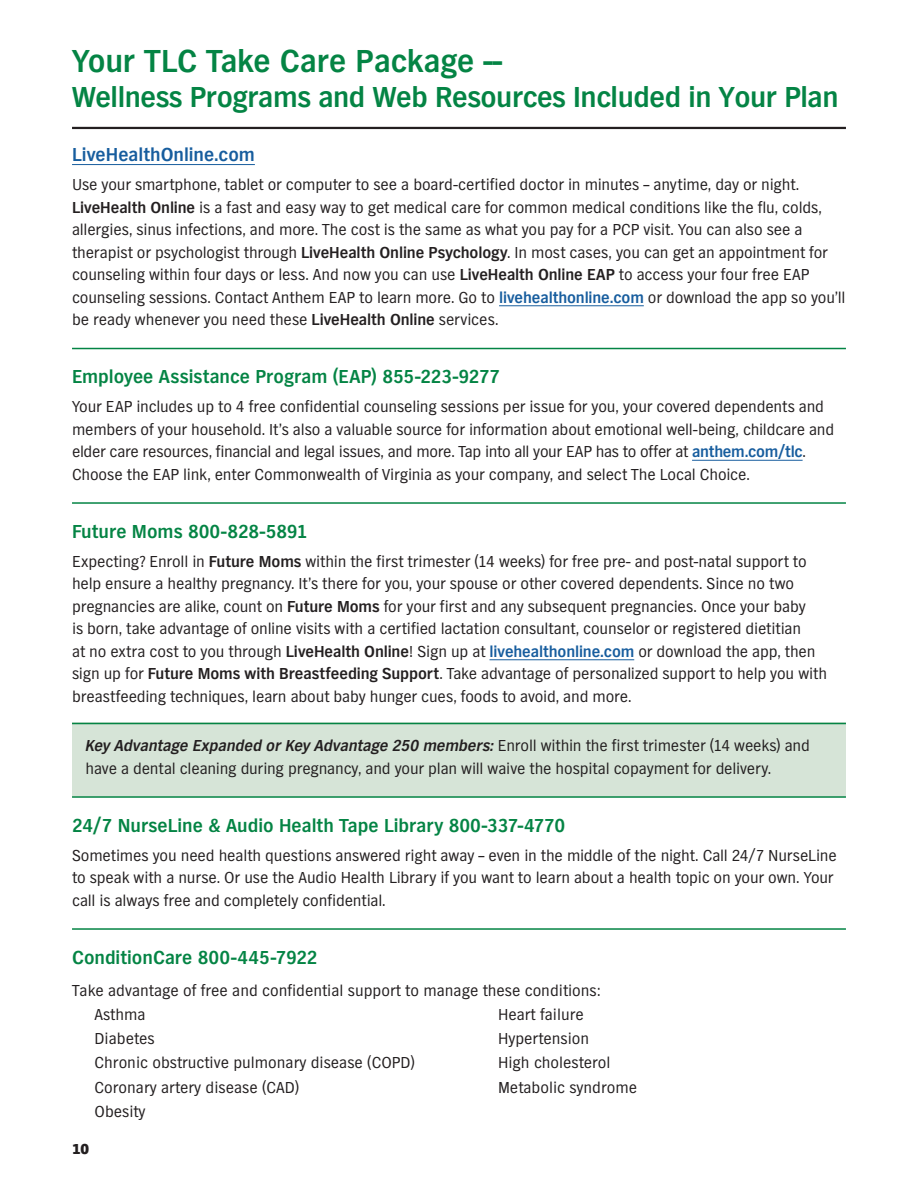
<style>
.page{position:relative;width:918px;height:1188px;background:#fff}
.page>*{position:absolute;margin:0;border:0;box-sizing:border-box;transform-origin:0 0}
.t1{font:700 33px "TV Nord EF";letter-spacing:-.005em;color:#048444}
.t2{font:700 30px "TV Nord EF";letter-spacing:-.015em;color:#048444}
.t3{font:700 19.5px "TV Nord EF";color:#048444}
.t4{font:700 19.5px "TV Nord EF";color:#175d9e}
.t5{font:16.5px/22.5px "TV Nord EF";letter-spacing:-.01em;color:#231f20}
.t6{font:800 15px "TV Nord EF";color:#231f20}
.s1{font-weight:700}
.s2{font-weight:700;color:#175d9e}
.s3{font-weight:700;font-style:italic}
</style>
<div class="page">
<div style="left:72px;top:723px;width:774px;height:74px;background:#d6e4d7"></div>
<hr style="left:72px;top:164px;width:183px;height:1px;background:#175d9e">
<hr style="left:499px;top:306px;width:145px;height:1px;background:#175d9e">
<hr style="left:72px;top:348px;width:774px;height:1px;background:#048444">
<hr style="left:692px;top:460px;width:111px;height:1px;background:#175d9e">
<hr style="left:72px;top:502px;width:774px;height:2px;background:#048444">
<hr style="left:490px;top:660px;width:144px;height:1px;background:#175d9e">
<hr style="left:72px;top:723px;width:774px;height:1px;background:#048444">
<hr style="left:72px;top:796px;width:774px;height:2px;background:#048444">
<hr style="left:72px;top:928px;width:774px;height:2px;background:#048444">
<hr style="left:72px;top:127px;width:774px;height:2px;background:#231f20">
<h1 class="t1" style="left:72px;top:43px;width:432px">Your TLC Take Care Package --</h1>
<h2 class="t2" style="left:72px;top:80px;width:768px">Wellness Programs and Web Resources Included in Your Plan</h2>
<p class="t4" style="left:72px;top:144px;width:184px">LiveHealthOnline.com</p>
<p class="t5" style="left:72px;top:173px;width:775px">Use your smartphone, tablet or computer to see a board-certified doctor in minutes – anytime, day or night.<br><span class="s1">LiveHealth Online</span> is a fast and easy way to get medical care for common medical conditions like the flu, colds, allergies, sinus infections, and more. The cost is the same as what you pay for a PCP visit. You can also see a therapist or psychologist through <span class="s1">LiveHealth Online Psychology</span>. In most cases, you can get an appointment for counseling within four days or less. And now you can use <span class="s1">LiveHealth Online EAP</span> to access your four free EAP counseling sessions. Contact Anthem EAP to learn more. Go to <span class="s2">livehealthonline.com</span> or download the app so you’ll be ready whenever you need these <span class="s1">LiveHealth Online</span> services.</p>
<p class="t3" style="left:72px;top:366px;width:430px">Employee Assistance Program (EAP) 855-223-9277</p>
<p class="t5" style="left:72px;top:395px;width:764px">Your EAP includes up to 4 free confidential counseling sessions per issue for you, your covered dependents and members of your household. It’s also a valuable source for information about emotional well-being, childcare and elder care resources, financial and legal issues, and more. Tap into all your EAP has to offer at <span class="s2">anthem.com/tlc</span>.<br>Choose the EAP link, enter Commonwealth of Virginia as your company, and select The Local Choice.</p>
<p class="t3" style="left:72px;top:520px;width:237px">Future Moms 800-828-5891</p>
<p class="t5" style="left:72px;top:550px;width:757px">Expecting? Enroll in <span class="s1">Future Moms</span> within the first trimester (14 weeks) for free pre- and post-natal support to help ensure a healthy pregnancy. It’s there for you, your spouse or other covered dependents. Since no two pregnancies are alike, count on <span class="s1">Future Moms</span> for your first and any subsequent pregnancies. Once your baby<br>is born, take advantage of online visits with a certified lactation consultant, counselor or registered dietitian<br>at no extra cost to you through <span class="s1">LiveHealth Online</span>! Sign up at <span class="s2">livehealthonline.com</span> or download the app, then sign up for <span class="s1">Future Moms with Breastfeeding Support</span>. Take advantage of personalized support to help you with breastfeeding techniques, learn about baby hunger cues, foods to avoid, and more.</p>
<p class="t5" style="left:86px;top:734px;width:726px"><span class="s3">Key Advantage Expanded or Key Advantage 250 members:</span> Enroll within the first trimester (14 weeks) and have a dental cleaning during pregnancy, and your plan will waive the hospital copayment for delivery.</p>
<p class="t3" style="left:72px;top:814px;width:495px">24/7 NurseLine &amp; Audio Health Tape Library 800-337-4770</p>
<p class="t5" style="left:72px;top:844px;width:766px">Sometimes you need health questions answered right away – even in the middle of the night. Call 24/7 NurseLine to speak with a nurse. Or use the Audio Health Library if you want to learn about a health topic on your own. Your call is always free and completely confidential.</p>
<p class="t3" style="left:72px;top:946px;width:247px">ConditionCare 800-445-7922</p>
<p class="t5" style="left:95px;top:978px;width:507px;line-height:24.3px;text-indent:-23px">Take advantage of free and confidential support to manage these conditions:<br>Asthma</p>
<p class="t5" style="left:498px;top:1003px;width:87px">Heart failure</p>
<p class="t5" style="left:95px;top:1027px;width:62px">Diabetes</p>
<p class="t5" style="left:498px;top:1027px;width:93px">Hypertension</p>
<p class="t5" style="left:95px;top:1052px;width:322px">Chronic obstructive pulmonary disease (COPD)</p>
<p class="t5" style="left:498px;top:1052px;width:114px">High cholesterol</p>
<p class="t5" style="left:95px;top:1076px;width:206px">Coronary artery disease (CAD)</p>
<p class="t5" style="left:498px;top:1076px;width:141px">Metabolic syndrome</p>
<p class="t5" style="left:95px;top:1100px;width:53px">Obesity</p>
<p class="t6" style="left:72px;top:1141px;width:19px">10</p>
</div>
